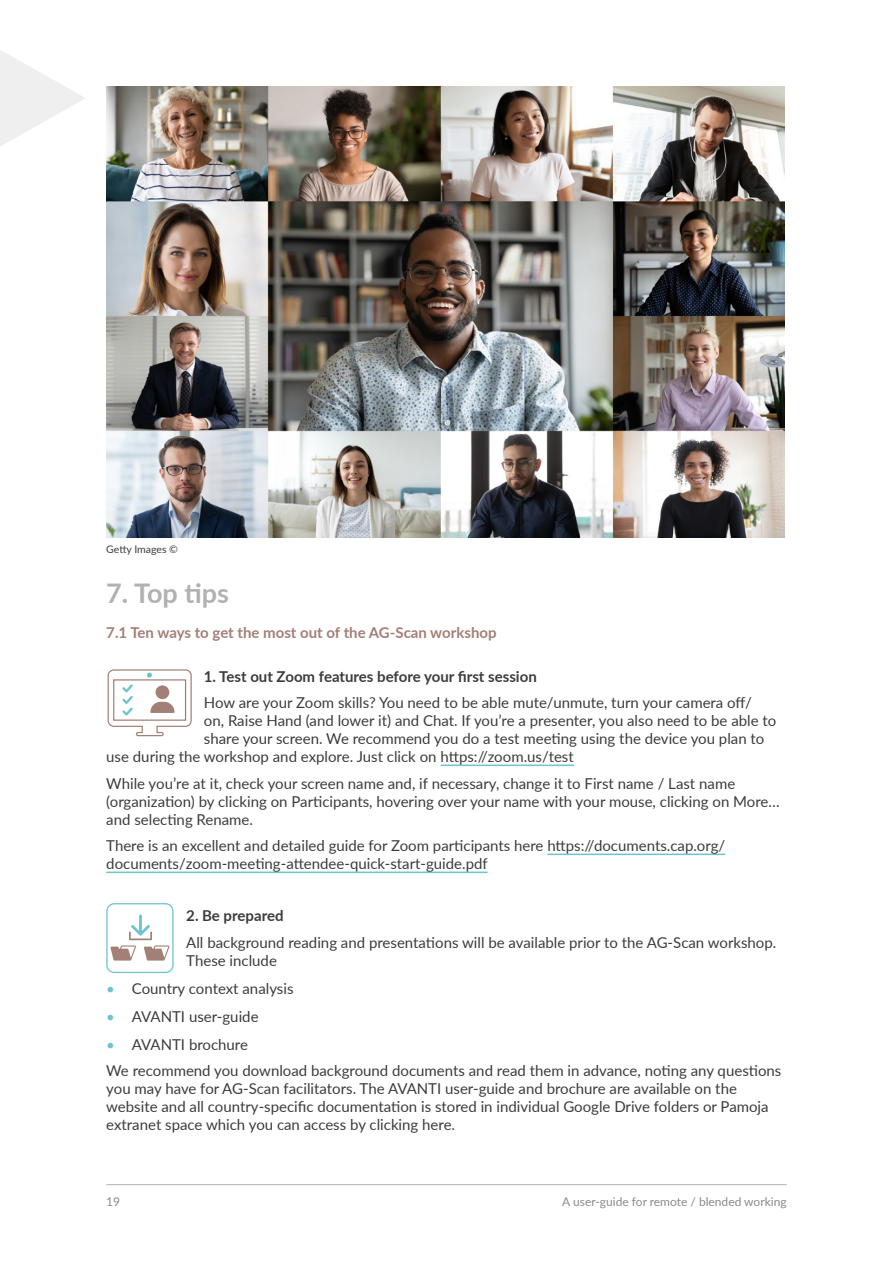
<style>
.page{position:relative;width:893px;height:1263px;background:#fff}
.page>*{position:absolute;margin:0;border:0;box-sizing:border-box;transform-origin:0 0}
.t1{font:700 27px "Lato";color:#b1b1b1}
.t2{font:15px/18px "Lato";color:#3c3c3b}
.t3{font:700 15px "Lato";color:#3c3c3b}
.t4{font:700 15px "Lato";color:#a37f76}
.t5{font:12px "Lato";color:#8a8a89}
.t6{font:10.5px "Lato";letter-spacing:-.005em;color:#3c3c3b}
.s1{color:#6cc4ce}
</style>
<div class="page">
<hr style="left:106px;top:1184px;width:681px;height:1px;background:#b1b1b1">
<svg style="left:0;top:50px;width:85px;height:96px"></svg>
<hr style="left:440px;top:764px;width:134px;height:2px;background:#6cc4ce">
<hr style="left:547px;top:853px;width:178px;height:2px;background:#6cc4ce">
<hr style="left:106px;top:871px;width:382px;height:2px;background:#6cc4ce">
<img style="left:106px;top:86px;width:678px;height:452px">
<svg style="left:107px;top:669px;width:85px;height:68px"></svg>
<svg style="left:111px;top:914px;width:58px;height:46px"></svg>
<div style="left:106px;top:903px;width:68px;height:70px;border:1px solid #6cc4ce;border-radius:7px"></div>
<p class="t6" style="left:106px;top:541px;width:73px">Getty Images ©</p>
<h1 class="t1" style="left:106px;top:573px;width:124px">7. Top tips</h1>
<p class="t4" style="left:106px;top:622px;width:392px">7.1 Ten ways to get the most out of the AG-Scan workshop</p>
<p class="t3" style="left:204px;top:665px;width:334px">1. Test out Zoom features before your first session</p>
<p class="t2" style="left:204px;top:693px;width:549px">How are your Zoom skills? You need to be able mute/unmute, turn your camera off/</p>
<p class="t2" style="left:204px;top:711px;width:574px">on, Raise Hand (and lower it) and Chat. If you’re a presenter, you also need to be able to</p>
<p class="t2" style="left:204px;top:729px;width:562px">share your screen. We recommend you do a test meeting using the device you plan to</p>
<p class="t2" style="left:106px;top:747px;width:469px">use during the workshop and explore. Just click on https://zoom.us/test</p>
<p class="t2" style="left:106px;top:774px;width:675px">While you’re at it, check your screen name and, if necessary, change it to First name / Last name (organization) by clicking on Participants, hovering over your name with your mouse, clicking on More… and selecting Rename.</p>
<p class="t2" style="left:106px;top:836px;width:621px">There is an excellent and detailed guide for Zoom participants here https://documents.cap.org/ documents/zoom-meeting-attendee-quick-start-guide.pdf</p>
<p class="t3" style="left:186px;top:905px;width:99px">2. Be prepared</p>
<p class="t2" style="left:186px;top:933px;width:592px">All background reading and presentations will be available prior to the AG-Scan workshop.<br>These include</p>
<p class="t2" style="left:106px;top:979px;width:189px"><span class="s1">•</span> Country context analysis</p>
<p class="t2" style="left:106px;top:1007px;width:154px"><span class="s1">•</span> AVANTI user-guide</p>
<p class="t2" style="left:106px;top:1030px;width:677px;line-height:26.5px"><span class="s1">•</span> AVANTI brochure<br>We recommend you download background documents and read them in advance, noting any questions</p>
<p class="t2" style="left:106px;top:1079px;width:664px">you may have for AG-Scan facilitators. The AVANTI user-guide and brochure are available on the website and all country-specific documentation is stored in individual Google Drive folders or Pamoja extranet space which you can access by clicking here.</p>
<p class="t5" style="left:106px;top:1193px;width:15px">19</p>
<p class="t5" style="left:562px;top:1193px;width:226px">A user-guide for remote / blended working</p>
</div>
